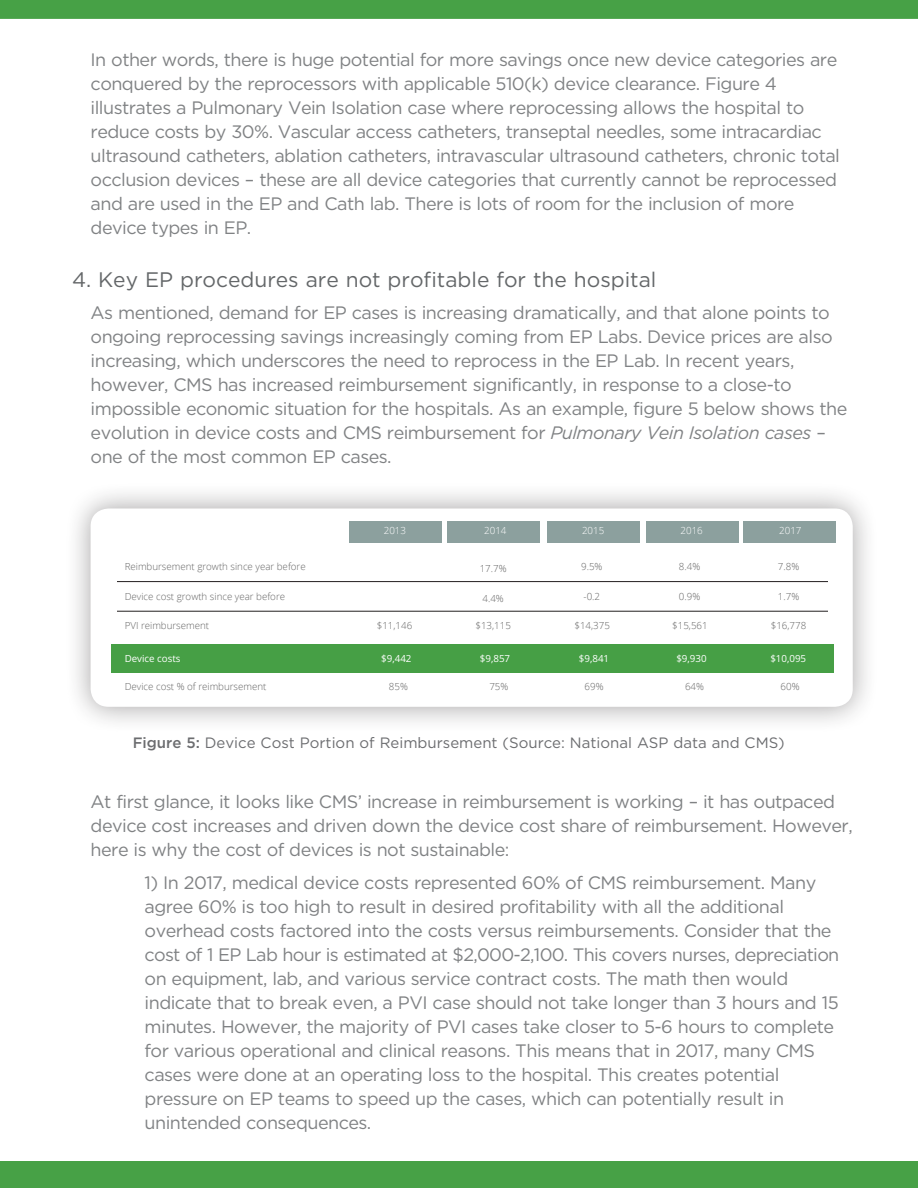
<style>
.page{position:relative;width:918px;height:1188px;background:#fff}
.page>*{position:absolute;margin:0;border:0;box-sizing:border-box;transform-origin:0 0}
.Chart_Head{font:21px "Gotham";color:#646769}
.Chart_Head-2{font:18px/24px "Gotham";letter-spacing:-.03em;color:#808284}
.Chart_Head-3{font:15px "Gotham";color:#6c6d70}
.t1{font:300 9.75px "Open Sans";color:#666}
.t2{font:9.75px "Open Sans";color:#fff}
.t3{font:300 9.75px "Open Sans";color:#fff}
.s1{font-style:italic}
.s2{font-weight:500}
</style>
<div class="page">
<div style="left:0;top:0;width:918px;height:19px;background:#47a146"></div>
<div style="left:0;top:1161px;width:918px;height:27px;background:#47a146"></div>
<div style="left:64px;top:482px;width:815px;height:251px;background:#231f20;opacity:.4"></div>
<div style="left:91px;top:508px;width:762px;height:199px;background:#fff;border-radius:18px"></div>
<svg style="left:111px;top:521px;width:725px;height:124px"></svg>
<div style="left:349px;top:521px;width:93px;height:22px;background:#8ca09e"></div>
<div style="left:111px;top:645px;width:723px;height:28px;background:#469f45"></div>
<div style="left:447px;top:521px;width:92px;height:22px;background:#8ca09e"></div>
<div style="left:547px;top:521px;width:93px;height:22px;background:#8ca09e"></div>
<div style="left:646px;top:521px;width:92px;height:22px;background:#8ca09e"></div>
<div style="left:743px;top:521px;width:92px;height:22px;background:#8ca09e"></div>
<hr style="left:117px;top:581px;width:711px;height:1px;background:#231f20">
<hr style="left:117px;top:611px;width:711px;height:1px;background:#231f20">
<p class="Chart_Head-2" style="left:91px;top:47px;width:751px">In other words, there is huge potential for more savings once new device categories are conquered by the reprocessors with applicable 510(k) device clearance. Figure 4 illustrates a Pulmonary Vein Isolation case where reprocessing allows the hospital to reduce costs by 30%. Vascular access catheters, transeptal needles, some intracardiac ultrasound catheters, ablation catheters, intravascular ultrasound catheters, chronic total occlusion devices – these are all device categories that currently cannot be reprocessed and are used in the EP and Cath lab. There is lots of room for the inclusion of more device types in EP.</p>
<p class="Chart_Head" style="left:72px;top:268px;width:586px">4. Key EP procedures are not profitable for the hospital</p>
<p class="Chart_Head-2" style="left:91px;top:300px;width:758px">As mentioned, demand for EP cases is increasing dramatically, and that alone points to ongoing reprocessing savings increasingly coming from EP Labs. Device prices are also increasing, which underscores the need to reprocess in the EP Lab. In recent years, however, CMS has increased reimbursement significantly, in response to a close-to impossible economic situation for the hospitals. As an example, figure 5 below shows the evolution in device costs and CMS reimbursement for <span class="s1">Pulmonary Vein Isolation cases</span> – one of the most common EP cases.</p>
<p class="t1" style="left:125px;top:560px;width:183px">Reim<sup>O</sup>b<sup>r</sup>u<sup>ig</sup>r<sup>i</sup>s<sup>n</sup>e<sup>a</sup>m<sup>l</sup> <sup>P</sup>e<sup>r</sup>n<sup>ic</sup>t<sup>e</sup>growth since year before</p>
<p class="t1" style="left:125px;top:590px;width:162px">Device cost growth since year before</p>
<p class="t1" style="left:125px;top:619px;width:86px">PVI reimbursement</p>
<p class="t2" style="left:125px;top:653px;width:57px">Device costs</p>
<p class="t1" style="left:125px;top:680px;width:143px">Device cost % of reimbursement</p>
<p class="t3" style="left:384px;top:524px;width:24px">2013</p>
<p class="t3" style="left:484px;top:524px;width:24px">2014</p>
<p class="t3" style="left:582px;top:524px;width:24px">2015</p>
<p class="t3" style="left:681px;top:524px;width:24px">2016</p>
<p class="t3" style="left:779px;top:524px;width:24px">2017</p>
<p class="t1" style="left:480px;top:562px;width:28px">17.7%</p>
<p class="t1" style="left:482px;top:592px;width:23px">4.4%</p>
<p class="t1" style="left:377px;top:619px;width:37px">$11,146</p>
<p class="t1" style="left:475px;top:619px;width:37px">$13,115</p>
<p class="t2" style="left:381px;top:653px;width:32px">$9,442</p>
<p class="t2" style="left:480px;top:653px;width:32px">$9,857</p>
<p class="t1" style="left:389px;top:680px;width:21px">85%</p>
<p class="t1" style="left:489px;top:680px;width:21px">75%</p>
<p class="t1" style="left:581px;top:560px;width:23px">9.5%</p>
<p class="t1" style="left:679px;top:560px;width:23px">8.4%</p>
<p class="t1" style="left:584px;top:590px;width:18px">-0.2</p>
<p class="t1" style="left:679px;top:590px;width:23px">0.9%</p>
<p class="t1" style="left:575px;top:619px;width:37px">$14,375</p>
<p class="t1" style="left:672px;top:619px;width:37px">$15,561</p>
<p class="t1" style="left:778px;top:560px;width:23px">7.8%</p>
<p class="t1" style="left:778px;top:590px;width:23px">1.7%</p>
<p class="t1" style="left:771px;top:619px;width:37px">$16,778</p>
<p class="t2" style="left:579px;top:653px;width:32px">$9,841</p>
<p class="t2" style="left:676px;top:653px;width:32px">$9,930</p>
<p class="t2" style="left:770px;top:653px;width:37px">$10,095</p>
<p class="t1" style="left:585px;top:680px;width:21px">69%</p>
<p class="t1" style="left:685px;top:680px;width:21px">64%</p>
<p class="t1" style="left:781px;top:680px;width:21px">60%</p>
<p class="Chart_Head-3" style="left:133px;top:735px;width:654px"><span class="s2">Figure 5:</span> Device Cost Portion of Reimbursement (Source: National ASP data and CMS)</p>
<p class="Chart_Head-2" style="left:91px;top:789px;width:764px">At first glance, it looks like CMS’ increase in reimbursement is working – it has outpaced device cost increases and driven down the device cost share of reimbursement. However, here is why the cost of devices is not sustainable:</p>
<p class="Chart_Head-2" style="left:145px;top:870px;width:696px">1) In 2017, medical device costs represented 60% of CMS reimbursement. Many agree 60% is too high to result in desired profitability with all the additional overhead costs factored into the costs versus reimbursements. Consider that the cost of 1 EP Lab hour is estimated at $2,000-2,100. This covers nurses, depreciation on equipment, lab, and various service contract costs. The math then would indicate that to break even, a PVI case should not take longer than 3 hours and 15 minutes. However, the majority of PVI cases take closer to 5-6 hours to complete for various operational and clinical reasons. This means that in 2017, many CMS cases were done at an operating loss to the hospital. This creates potential pressure on EP teams to speed up the cases, which can potentially result in unintended consequences.</p>
</div>
